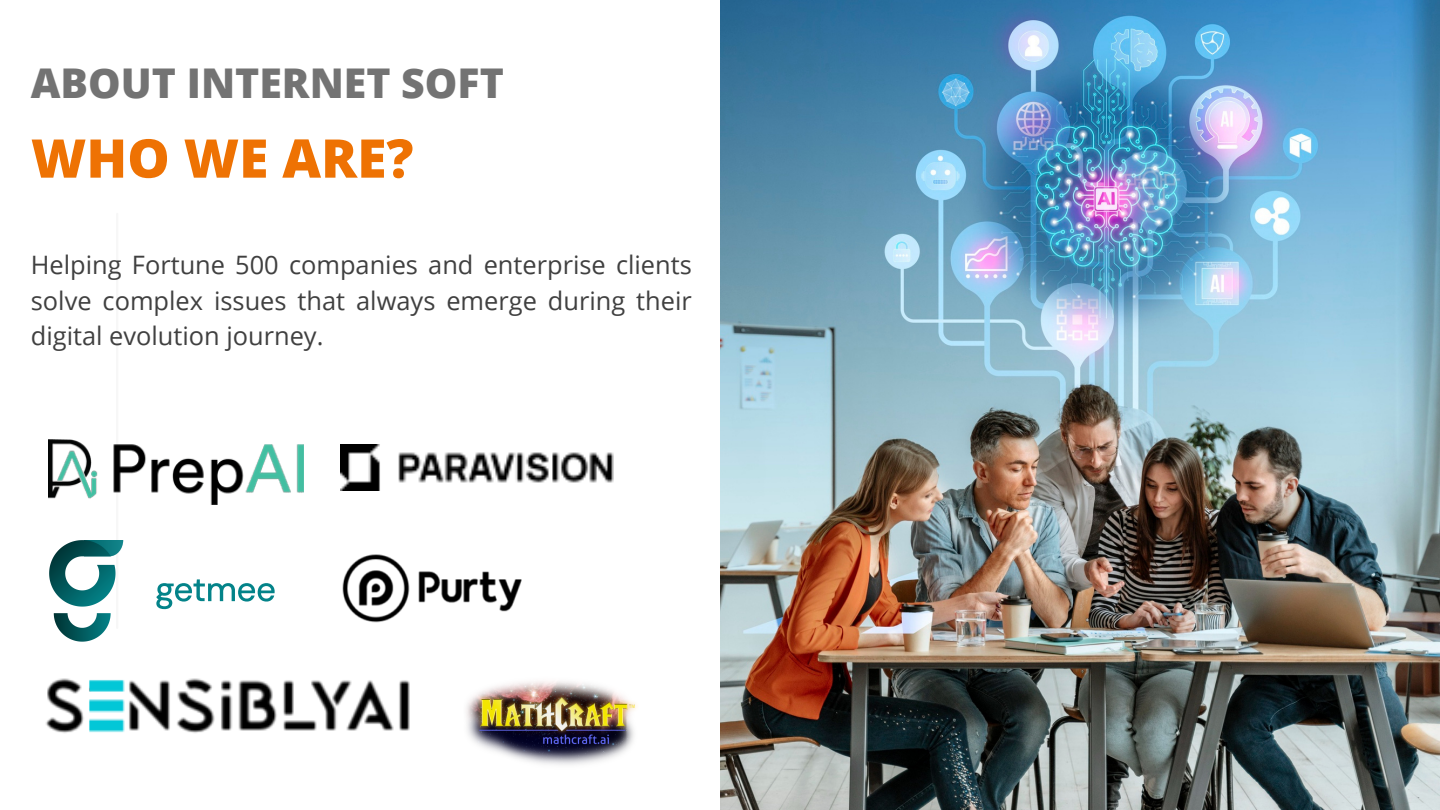
<style>
.page{position:relative;width:1440px;height:810px;background:#fff}
.page>*{position:absolute;margin:0;border:0;box-sizing:border-box;transform-origin:0 0}
.t1{font:800 53.4px "Open Sans";color:#ee7203}
.t2{font:800 41px "Open Sans";color:#737373}
.t3{font:25.4px/35.2px "Open Sans";color:#404040;text-align:justify}
</style>
<div class="page">
<hr style="left:116px;top:214px;width:2px;height:414px;background:#f7f7f7">
<img style="left:720px;top:0;width:720px;height:810px">
<svg style="left:54px;top:613px;width:57px;height:29px"></svg>
<svg style="left:49px;top:540px;width:74px;height:67px"></svg>
<svg style="left:156px;top:579px;width:119px;height:30px"></svg>
<img style="left:341px;top:445px;width:273px;height:45px">
<img style="left:49px;top:440px;width:254px;height:64px">
<img style="left:342px;top:554px;width:180px;height:69px">
<img style="left:466px;top:681px;width:170px;height:84px">
<img style="left:45px;top:678px;width:365px;height:55px">
<p class="t2" style="left:31px;top:54px;width:475px">ABOUT INTERNET SOFT</p>
<p class="t1" style="left:31px;top:121px;width:384px">WHO WE ARE?</p>
<p class="t3" style="left:31px;top:247px;width:662px">Helping Fortune 500 companies and enterprise clients solve complex issues that always emerge during their digital evolution journey.</p>
</div>
